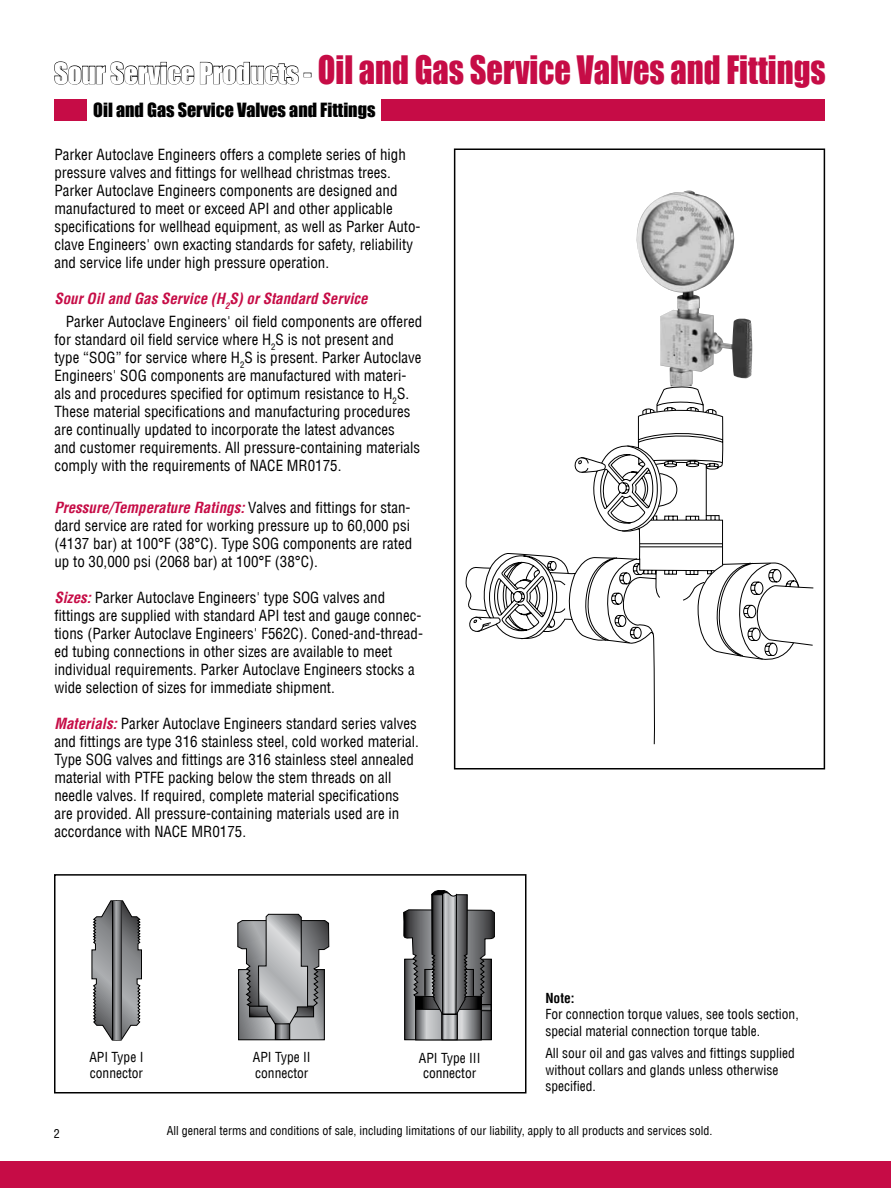
<style>
.page{position:relative;width:891px;height:1188px;background:#fff}
.page>*{position:absolute;margin:0;border:0;box-sizing:border-box;transform-origin:0 0}
.t1{font:36px "Impact";color:#c60c46;scale:.9 1}
.t2{font:18px "Impact";color:#000}
.t3{font:condensed 15px/18px "Helvetica LT";color:#000}
.t4{font:condensed 13.5px/16.5px "Helvetica LT";color:#000}
.t5{font:700 condensed 13.5px "Helvetica LT";color:#000}
.t6{font:condensed 12px "Helvetica LT";color:#000}
.s1{font-size:27px;color:#fff}
.s2{font-weight:700;font-style:italic;color:#c60c46}
</style>
<div class="page">
<div style="left:0;top:1161px;width:891px;height:27px;background:#c60c46"></div>
<div style="left:381px;top:99px;width:444px;height:22px;background:#c60c46"></div>
<div style="left:54px;top:99px;width:33px;height:22px;background:#c60c46"></div>
<svg style="left:54px;top:61px;width:257px;height:24px"></svg>
<div style="left:454px;top:148px;width:371px;height:622px;border:2px solid #000"></div>
<div style="left:54px;top:874px;width:472px;height:220px;border:2px solid #000"></div>
<svg style="left:92px;top:901px;width:50px;height:139px"></svg>
<svg style="left:112px;top:901px;width:9px;height:139px"></svg>
<svg style="left:240px;top:1024px;width:83px;height:14px"></svg>
<div style="left:238px;top:969px;width:87px;height:71px;border:1px solid #000"></div>
<svg style="left:238px;top:914px;width:91px;height:110px;background:#999a9c"></svg>
<svg style="left:277px;top:1026px;width:11px;height:12px"></svg>
<div style="left:275px;top:1024px;width:15px;height:16px;border:1px solid #000"></div>
<svg style="left:407px;top:1015px;width:83px;height:23px"></svg>
<svg style="left:417px;top:1015px;width:63px;height:23px"></svg>
<div style="left:415px;top:1009px;width:67px;height:31px;border:1px solid #000"></div>
<svg style="left:444px;top:1016px;width:12px;height:22px"></svg>
<div style="left:442px;top:1014px;width:16px;height:26px;border:1px solid #000"></div>
<svg style="left:403px;top:890px;width:92px;height:125px;background:#7d7e7f"></svg>
<img style="left:636px;top:191px;width:116px;height:195px">
<svg style="left:466px;top:387px;width:258px;height:357px"></svg>
<svg style="left:637px;top:405px;width:86px;height:13px"></svg>
<svg style="left:474px;top:446px;width:339px;height:214px"></svg>
<h1 class="t1" style="left:54px;top:42px;width:859px"><span class="s1">Sour Service Products -</span> Oil and Gas Service Valves and Fittings</h1>
<p class="t2" style="left:93px;top:96px;width:284px">Oil and Gas Service Valves and Fittings</p>
<p class="t3" style="left:54px;top:145px;width:368px">Parker Autoclave Engineers offers a complete series of high pressure valves and fittings for wellhead christmas trees.<br>Parker Autoclave Engineers components are designed and manufactured to meet or exceed API and other applicable specifications for wellhead equipment, as well as Parker Auto&shy;clave Engineers' own exacting standards for safety, reliability and service life under high pressure operation.</p>
<p class="t3" style="left:66px;top:287px;width:358px;line-height:23.4px;text-indent:-11px"><span class="s2">Sour Oil and Gas Service (H</span><sub>2</sub><span class="s2">S) or Standard Service<br></span>Parker Autoclave Engineers' oil field components are offered</p>
<p class="t3" style="left:54px;top:331px;width:369px">for standard oil field service where H<sub>2</sub>S is not present and type “SOG” for service where H<sub>2</sub>S is present. Parker Autoclave Engineers' SOG components are manufactured with materi&shy;als and procedures specified for optimum resistance to H<sub>2</sub>S.<br>These material specifications and manufacturing procedures are continually updated to incorporate the latest advances<br>and customer requirements. All pressure-containing materials comply with the requirements of NACE MR0175.</p>
<p class="t3" style="left:54px;top:498px;width:359px"><span class="s2">Pressure/Temperature Ratings:</span> Valves and fittings for stan&shy;dard service are rated for working pressure up to 60,000 psi (4137 bar) at 100°F (38°C). Type SOG components are rated up to 30,000 psi (2068 bar) at 100°F (38°C).</p>
<p class="t3" style="left:54px;top:588px;width:370px"><span class="s2">Sizes:</span> Parker Autoclave Engineers' type SOG valves and fittings are supplied with standard API test and gauge connec&shy;tions (Parker Autoclave Engineers' F562C). Coned-and-thread&shy;ed tubing connections in other sizes are available to meet individual requirements. Parker Autoclave Engineers stocks a wide selection of sizes for immediate shipment.</p>
<p class="t3" style="left:54px;top:714px;width:366px"><span class="s2">Materials:</span> Parker Autoclave Engineers standard series valves and fittings are type 316 stainless steel, cold worked material.<br>Type SOG valves and fittings are 316 stainless steel annealed material with PTFE packing below the stem threads on all needle valves. If required, complete material specifications are provided. All pressure-containing materials used are in accordance with NACE MR0175.</p>
<p class="t4" style="left:89px;top:1050px;width:56px;line-height:15.3px">API Type I connector</p>
<p class="t4" style="left:253px;top:1050px;width:59px;line-height:15.3px">API Type II connector</p>
<p class="t4" style="left:419px;top:1050px;width:63px;line-height:15.3px;text-align:center">API Type III connector</p>
<p class="t5" style="left:545px;top:989px;width:31px">Note:</p>
<p class="t4" style="left:545px;top:1006px;width:255px">For connection torque values, see tools section, special material connection torque table.</p>
<p class="t4" style="left:545px;top:1045px;width:251px">All sour oil and gas valves and fittings supplied without collars and glands unless otherwise specified.</p>
<p class="t6" style="left:54px;top:1126px;width:7px">2</p>
<p class="t6" style="left:167px;top:1123px;width:547px">All general terms and conditions of sale, including limitations of our liability, apply to all products and services sold.</p>
</div>
